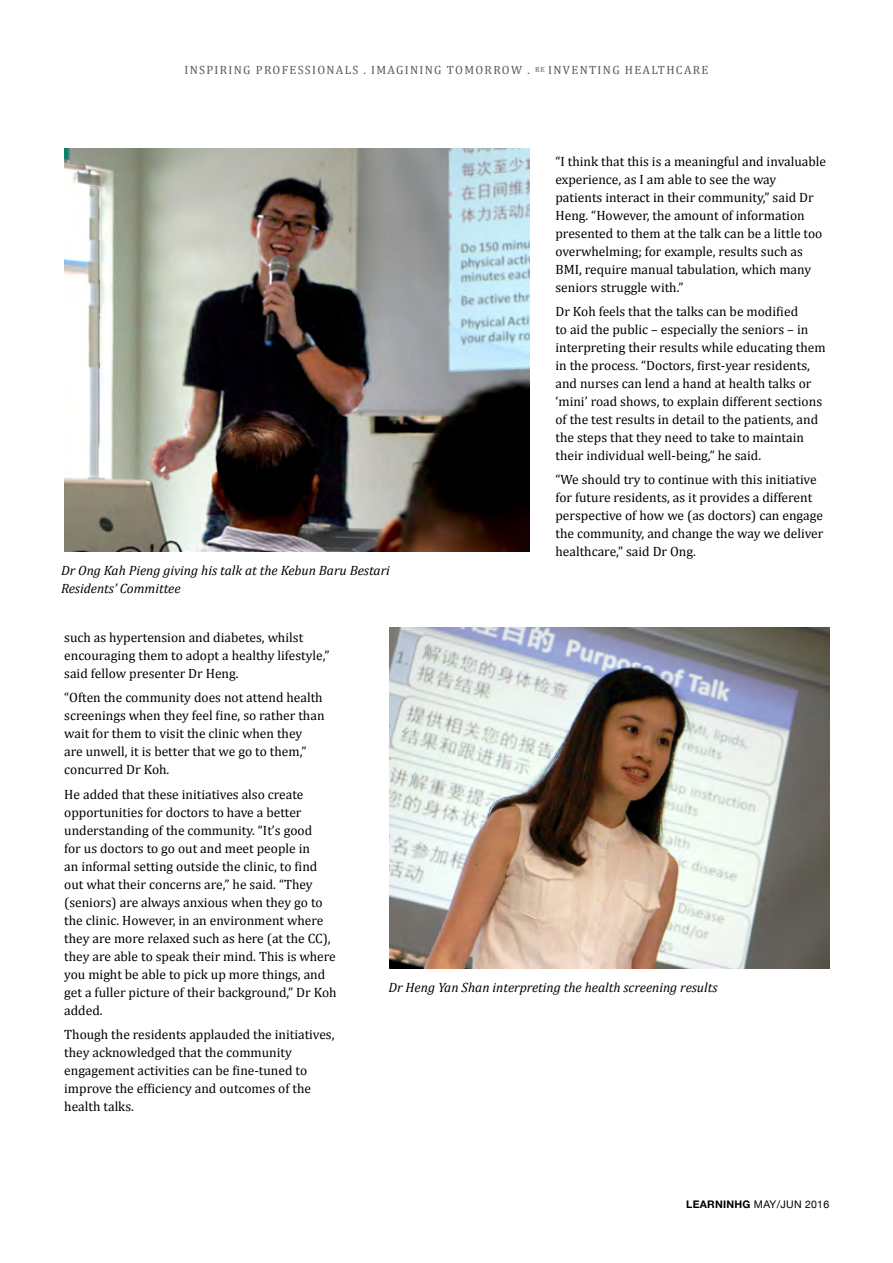
<style>
.page{position:relative;width:893px;height:1263px;background:#fff}
.page>*{position:absolute;margin:0;border:0;box-sizing:border-box;transform-origin:0 0}
.t1{font:13.5px/18px "Cambria";color:#000}
.t2{font:italic 13.5px/18px "Cambria";color:#000}
.t3{font:12px "Cambria";letter-spacing:.11em;color:#58595b}
.t4{font:10.5px "Helvetica Neue";letter-spacing:.025em;color:#000}
.s1{font-weight:700}
</style>
<div class="page">
<img style="left:64px;top:149px;width:465px;height:402px">
<img style="left:389px;top:627px;width:440px;height:342px">
<p class="t3" style="left:184px;top:63px;width:525px">INSPIRING PROFESSIONALS . IMAGINING TOMORROW . <sup>RE</sup> INVENTING HEALTHCARE</p>
<p class="t2" style="left:61px;top:561px;width:330px">Dr Ong Kah Pieng giving his talk at the Kebun Baru Bestari<br>Residents’ Committee</p>
<p class="t1" style="left:555px;top:152px;width:272px">“I think that this is a meaningful and invaluable experience, as I am able to see the way patients interact in their community,” said Dr Heng. “However, the amount of information presented to them at the talk can be a little too overwhelming; for example, results such as BMI, require manual tabulation, which many seniors struggle with.”</p>
<p class="t1" style="left:555px;top:302px;width:272px">Dr Koh feels that the talks can be modified<br>to aid the public – especially the seniors – in interpreting their results while educating them in the process. “Doctors, first-year residents, and nurses can lend a hand at health talks or ‘mini’ road shows, to explain different sections of the test results in detail to the patients, and the steps that they need to take to maintain their individual well-being,” he said.</p>
<p class="t1" style="left:555px;top:471px;width:269px">“We should try to continue with this initiative for future residents, as it provides a different perspective of how we (as doctors) can engage the community, and change the way we deliver healthcare,” said Dr Ong.</p>
<p class="t1" style="left:64px;top:628px;width:267px">such as hypertension and diabetes, whilst encouraging them to adopt a healthy lifestyle,” said fellow presenter Dr Heng.</p>
<p class="t1" style="left:64px;top:689px;width:262px">“Often the community does not attend health screenings when they feel fine, so rather than wait for them to visit the clinic when they<br>are unwell, it is better that we go to them,” concurred Dr Koh.</p>
<p class="t1" style="left:64px;top:785px;width:274px">He added that these initiatives also create opportunities for doctors to have a better understanding of the community. “It’s good<br>for us doctors to go out and meet people in<br>an informal setting outside the clinic, to find out what their concerns are,” he said. “They (seniors) are always anxious when they go to the clinic. However, in an environment where they are more relaxed such as here (at the CC), they are able to speak their mind. This is where you might be able to pick up more things, and get a fuller picture of their background,” Dr Koh added.</p>
<p class="t1" style="left:64px;top:1025px;width:272px">Though the residents applauded the initiatives, they acknowledged that the community engagement activities can be fine-tuned to improve the efficiency and outcomes of the health talks.</p>
<p class="t2" style="left:388px;top:978px;width:331px">Dr Heng Yan Shan interpreting the health screening results</p>
<p class="t4" style="left:686px;top:1198px;width:144px"><span class="s1">LEARNINHG</span> MAY/JUN 2016</p>
</div>
